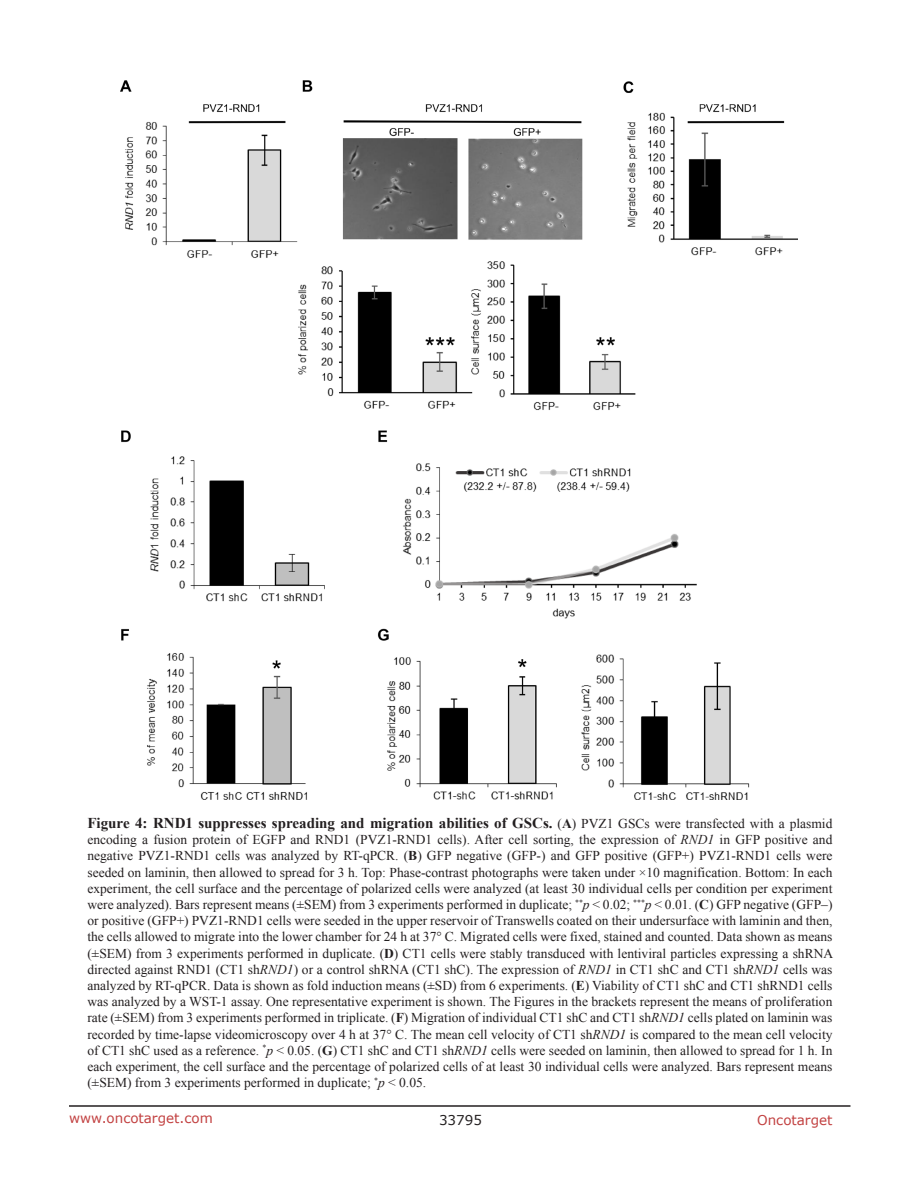
<style>
.page{position:relative;width:918px;height:1188px;background:#fff}
.page>*{position:absolute;margin:0;border:0;box-sizing:border-box;transform-origin:0 0}
.Figuretrx{font:700 15px "Times New Roman";color:#231f20}
.Figuretrx-2{font:13.5px/16.2px "Times New Roman";color:#231f20;text-align:justify}
.t1{font:13.5px "Verdana";color:#c24141}
.t2{font:13.5px "Verdana";color:#231f20}
.s1{font-weight:400;font-size:13.5px}
.s2{font-size:13.5px}
.s3{font-style:italic}
.s4{font-weight:700}
</style>
<div class="page">
<hr style="left:69px;top:1105px;width:781px;height:2px;background:#231f20">
<img style="left:120px;top:80px;width:678px;height:719px">
<p class="Figuretrx" style="left:87px;top:813px;width:747px">Figure 4: RND1 suppresses spreading and migration abilities of GSCs. <span class="s1">(</span><span class="s2">A</span><span class="s1">) PVZ1 GSCs were transfected with a plasmid</span></p>
<p class="Figuretrx-2" style="left:87px;top:831px;width:747px">encoding a fusion protein of EGFP and RND1 (PVZ1-RND1 cells). After cell sorting, the expression of <span class="s3">RND1</span> in GFP positive and negative PVZ1-RND1 cells was analyzed by RT-qPCR. (<span class="s4">B</span>) GFP negative (GFP-) and GFP positive (GFP+) PVZ1-RND1 cells were seeded on laminin, then allowed to spread for 3 h. Top: Phase-contrast photographs were taken under ×10 magnification. Bottom: In each experiment, the cell surface and the percentage of polarized cells were analyzed (at least 30 individual cells per condition per experiment were analyzed). Bars represent means (±SEM) from 3 experiments performed in duplicate; <sup>**</sup><span class="s3">p</span> &lt; 0.02; <sup>***</sup><span class="s3">p</span> &lt; 0.01. (<span class="s4">C</span>) GFP negative (GFP–) or positive (GFP+) PVZ1-RND1 cells were seeded in the upper reservoir of Transwells coated on their undersurface with laminin and then, the cells allowed to migrate into the lower chamber for 24 h at 37° C. Migrated cells were fixed, stained and counted. Data shown as means (±SEM) from 3 experiments performed in duplicate. (<span class="s4">D</span>) CT1 cells were stably transduced with lentiviral particles expressing a shRNA directed against RND1 (CT1 sh<span class="s3">RND1</span>) or a control shRNA (CT1 shC). The expression of <span class="s3">RND1</span> in CT1 shC and CT1 sh<span class="s3">RND1</span> cells was analyzed by RT-qPCR. Data is shown as fold induction means (±SD) from 6 experiments. (<span class="s4">E</span>) Viability of CT1 shC and CT1 shRND1 cells was analyzed by a WST-1 assay. One representative experiment is shown. The Figures in the brackets represent the means of proliferation rate (±SEM) from 3 experiments performed in triplicate. (<span class="s4">F</span>) Migration of individual CT1 shC and CT1 sh<span class="s3">RND1</span> cells plated on laminin was recorded by time-lapse videomicroscopy over 4 h at 37° C. The mean cell velocity of CT1 sh<span class="s3">RND1</span> is compared to the mean cell velocity of CT1 shC used as a reference. <sup>*</sup><span class="s3">p</span> &lt; 0.05. (<span class="s4">G</span>) CT1 shC and CT1 sh<span class="s3">RND1</span> cells were seeded on laminin, then allowed to spread for 1 h. In each experiment, the cell surface and the percentage of polarized cells of at least 30 individual cells were analyzed. Bars represent means (±SEM) from 3 experiments performed in duplicate; <sup>*</sup><span class="s3">p</span> &lt; 0.05.</p>
<p class="t1" style="left:69px;top:1109px;width:145px">www.oncotarget.com</p>
<p class="t2" style="left:439px;top:1111px;width:44px">33795</p>
<p class="t1" style="left:757px;top:1111px;width:77px">Oncotarget</p>
</div>
